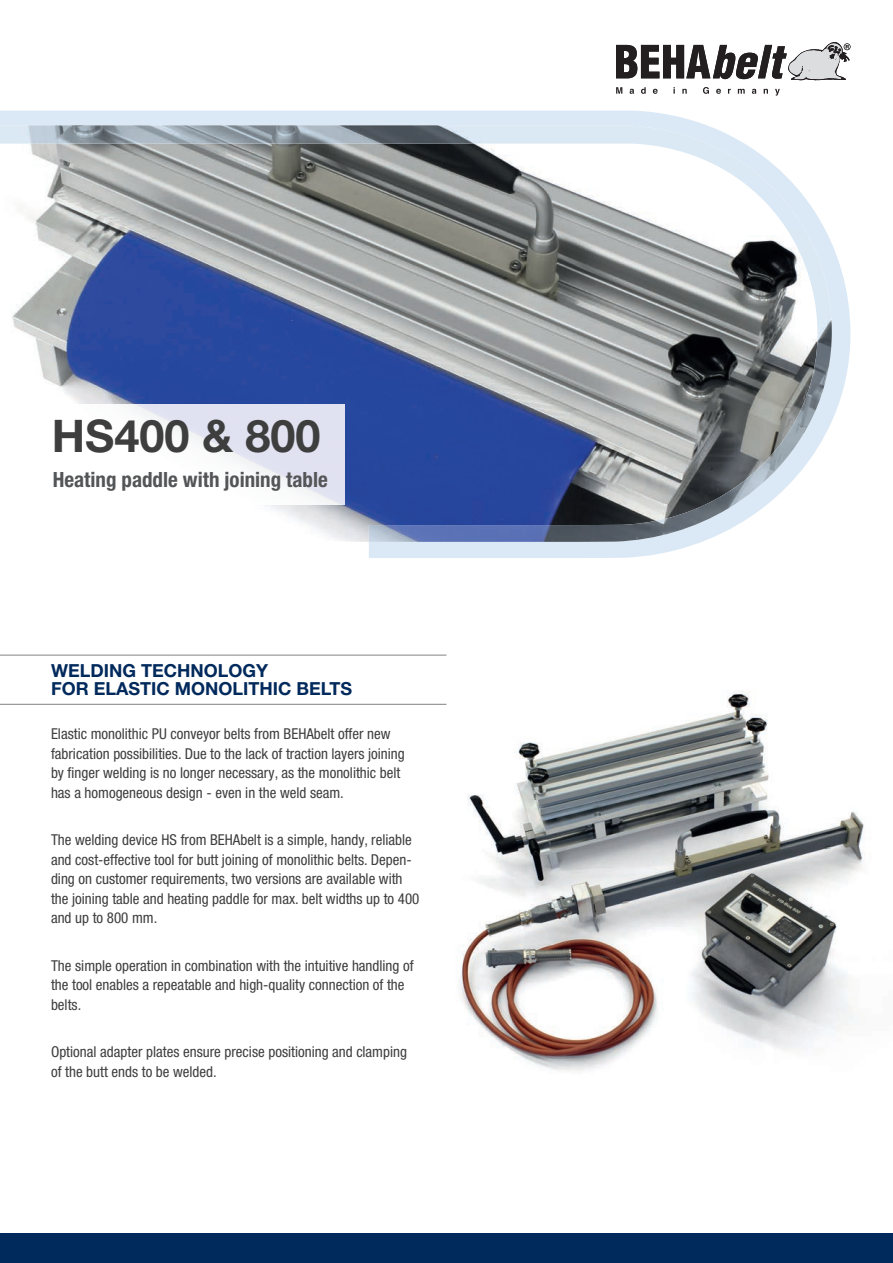
<style>
.page{position:relative;width:893px;height:1263px;background:#fff}
.page>*{position:absolute;margin:0;border:0;box-sizing:border-box;transform-origin:0 0}
.t1{font:700 45px "Helvetica Neue LT Pro";color:#3e3e3f}
.t2{font:700 condensed 21px "Helvetica Neue LT Pro";color:#545557}
.t3{font:700 18px/18px "Helvetica Neue LT Pro";color:#00295c}
.t4{font:condensed 15px/19.5px "Helvetica Neue LT Pro";color:#3e3e3f}
</style>
<div class="page">
<img style="left:376px;top:691px;width:488px;height:380px">
<svg style="left:0;top:111px;width:850px;height:447px"></svg>
<img style="left:0;top:125px;width:762px;height:52px">
<img style="left:735px;top:177px;width:70px;height:53px">
<img style="left:780px;top:229px;width:52px;height:237px">
<img style="left:728px;top:444px;width:52px;height:65px">
<img style="left:369px;top:492px;width:359px;height:50px">
<svg style="left:616px;top:43px;width:234px;height:37px"></svg>
<svg style="left:616px;top:87px;width:6px;height:7px"></svg>
<svg style="left:630px;top:89px;width:4px;height:5px"></svg>
<svg style="left:641px;top:87px;width:5px;height:7px"></svg>
<svg style="left:653px;top:89px;width:5px;height:5px"></svg>
<svg style="left:673px;top:87px;width:2px;height:7px"></svg>
<svg style="left:682px;top:89px;width:5px;height:5px"></svg>
<svg style="left:703px;top:87px;width:6px;height:7px"></svg>
<svg style="left:716px;top:89px;width:5px;height:5px"></svg>
<svg style="left:738px;top:89px;width:7px;height:5px"></svg>
<svg style="left:752px;top:89px;width:4px;height:5px"></svg>
<svg style="left:764px;top:89px;width:4px;height:5px"></svg>
<svg style="left:775px;top:89px;width:5px;height:7px"></svg>
<img style="left:0;top:405px;width:344px;height:100px">
<hr style="left:0;top:704px;width:446px;height:1px;background:#808285">
<hr style="left:0;top:655px;width:446px;height:1px;background:#808285">
<div style="left:0;top:1233px;width:893px;height:30px;background:#00295c"></div>
<h1 class="t1" style="left:52px;top:408px;width:270px">HS400 &amp; 800</h1>
<h2 class="t2" style="left:53px;top:467px;width:277px">Heating paddle with joining table</h2>
<p class="t3" style="left:51px;top:661px;width:303px">WELDING TECHNOLOGY<br>FOR ELASTIC MONOLITHIC BELTS</p>
<p class="t4" style="left:51px;top:724px;width:355px">Elastic monolithic PU conveyor belts from BEHAbelt offer new fabrication possibilities. Due to the lack of traction layers joining by finger welding is no longer necessary, as the monolithic belt has a homogeneous design - even in the weld seam.</p>
<p class="t4" style="left:51px;top:830px;width:370px">The welding device HS from BEHAbelt is a simple, handy, reliable and cost-effective tool for butt joining of monolithic belts. Depen&shy;ding on customer requirements, two versions are available with the joining table and heating paddle for max. belt widths up to 400 and up to 800 mm.</p>
<p class="t4" style="left:51px;top:956px;width:364px">The simple operation in combination with the intuitive handling of the tool enables a repeatable and high-quality connection of the belts.</p>
<p class="t4" style="left:51px;top:1042px;width:357px">Optional adapter plates ensure precise positioning and clamping of the butt ends to be welded.</p>
</div>
